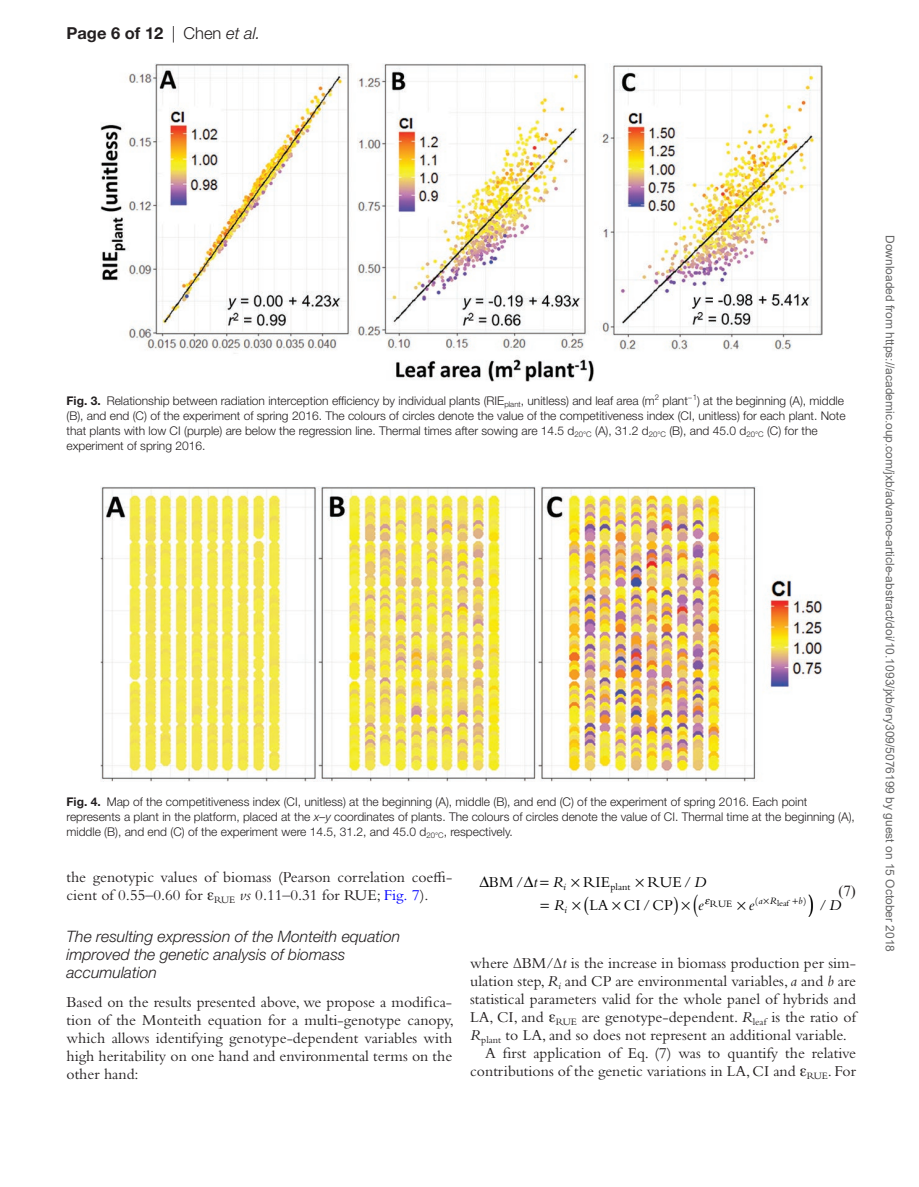
<style>
.page{position:relative;width:919px;height:1187px;background:#fff}
.page>*{position:absolute;margin:0;border:0;box-sizing:border-box;transform-origin:0 0}
.t1{font:700 16.5px "Helvetica Neue LT Std";color:#231f20}
.t2{font:15.75px/18px "Bembo Std";color:#231f20}
.t3{font:italic 300 15.75px/18px "Helvetica Neue LT Std";color:#231f20}
.t4{font:15.75px/23.1px "Bembo Std";color:#000}
.t5{font:italic 15.75px "Bembo Std";color:#000}
.t6{font:15px "Times New Roman MT Std";color:#231f20}
.t7{font:300 12px/15px "Helvetica Neue LT Std";color:#231f20}
.t8{font:12px "Arial";color:#666}
.t9{font:10.2px "Bembo Std";letter-spacing:-.005em;color:#000}
.t10{font:italic 10.2px "Bembo Std";color:#000}
.t11{font:9.15px "Bembo Std";color:#000}
.s1{font-weight:300}
.s2{font-weight:300;font-style:italic}
.s3{font-weight:700}
.s4{font-style:italic}
.s5{font-family:"Gandhari Unicode"}
.s6{color:#00f}
.s7{font-style:normal;font-size:15.75px}
.s8{font-size:15.75px}
.s9{font-style:normal}
</style>
<div class="page">
<img style="left:100px;top:63px;width:722px;height:318px">
<img style="left:100px;top:486px;width:722px;height:295px">
<h1 class="t1" style="left:66px;top:23px;width:195px">Page 6 of 12 <span class="s1">| Chen</span> <span class="s2">et al.</span></h1>
<p class="t7" style="left:66px;top:393px;width:780px"><span class="s3">Fig. 3.</span> Relationship between radiation interception efficiency by individual plants (RIE<sub>plant</sub>, unitless) and leaf area (m<sup>2</sup> plant<sup>−1</sup>) at the beginning (A), middle (B), and end (C) of the experiment of spring 2016. The colours of circles denote the value of the competitiveness index (CI, unitless) for each plant. Note that plants with low CI (purple) are below the regression line. Thermal times after sowing are 14.5 d<sub>20°C</sub> (A), 31.2 d<sub>20°C</sub> (B), and 45.0 d<sub>20°C</sub> (C) for the experiment of spring 2016.</p>
<p class="t7" style="left:66px;top:793px;width:790px"><span class="s3">Fig. 4.</span> Map of the competitiveness index (CI, unitless) at the beginning (A), middle (B), and end (C) of the experiment of spring 2016. Each point represents a plant in the platform, placed at the <span class="s4">x–y</span> coordinates of plants. The colours of circles denote the value of CI. Thermal time at the beginning (A), middle (B), and end (C) of the experiment were 14.5, 31.2, and 45.0 d<sub>20°C</sub>, respectively.</p>
<h2 class="t2" style="left:66px;top:867px;width:387px">the genotypic values of biomass (Pearson correlation coeffi&shy;cient of 0.55–0.60 for <span class="s5">ε</span><sub>RUE</sub> <span class="s4">vs</span> 0.11–0.31 for RUE; <span class="s6">Fig. 7</span>).</h2>
<h2 class="t3" style="left:66px;top:927px;width:335px">The resulting expression of the Monteith equation improved the genetic analysis of biomass accumulation</h2>
<p class="t2" style="left:66px;top:992px;width:389px;text-align:justify">Based on the results presented above, we propose a modifica&shy;tion of the Monteith equation for a multi-genotype canopy, which allows identifying genotype-dependent variables with high heritability on one hand and environmental terms on the other hand:</p>
<h2 class="t4" style="left:479px;top:870px;width:86px">∆BM /∆<span class="s4">t R</span></h2>
<h2 class="t4" style="left:583px;top:870px;width:29px">RIE</h2>
<h2 class="t4" style="left:589px;top:870px;width:118px;text-indent:58px">RUE/<span class="s4">D<br></span>LA CI CP</h2>
<p class="t9" style="left:610px;top:880px;width:21px">plant</p>
<p class="t10" style="left:563px;top:880px;width:4px">i</p>
<p class="t10" style="left:564px;top:903px;width:4px">i</p>
<p class="t10" style="left:798px;top:894px;width:44px">b <span class="s7">/</span><span class="s8">D</span></p>
<p class="t6" style="left:838px;top:881px;width:19px">(7)</p>
<h2 class="t4" style="left:643px;top:893px;width:9px">/</h2>
<p class="t10" style="left:754px;top:894px;width:24px"><span class="s9">(</span>a R</p>
<p class="t9" style="left:803px;top:894px;width:5px">)</p>
<p class="t9" style="left:710px;top:897px;width:24px">RUE</p>
<p class="t11" style="left:777px;top:897px;width:13px">leaf</p>
<h2 class="t5" style="left:553px;top:895px;width:12px">R</h2>
<h2 class="t5" style="left:698px;top:895px;width:7px">e</h2>
<h2 class="t5" style="left:748px;top:895px;width:7px">e</h2>
<h2 class="t2" style="left:470px;top:954px;width:387px">where ΔBM/Δ<span class="s4">t</span> is the increase in biomass production per sim-</h2>
<h2 class="t2" style="left:470px;top:972px;width:387px">ulation step, <span class="s4">R</span><sub>i</sub> and CP are environmental variables, <span class="s4">a</span> and <span class="s4">b</span> are</h2>
<h2 class="t2" style="left:470px;top:990px;width:387px">statistical parameters valid for the whole panel of hybrids and</h2>
<h2 class="t2" style="left:470px;top:1008px;width:387px">LA, CI, and <span class="s5">ε</span><sub>RUE</sub> are genotype-dependent. <span class="s4">R</span><sub>leaf</sub> is the ratio of</h2>
<h2 class="t2" style="left:470px;top:1026px;width:378px"><span class="s4">R</span><sub>plant</sub> to LA, and so does not represent an additional variable.</h2>
<h2 class="t2" style="left:485px;top:1044px;width:372px">A first application of Eq. (7) was to quantify the relative</h2>
<h2 class="t2" style="left:470px;top:1062px;width:387px">contributions of the genetic variations in LA, CI and <span class="s5">ε</span><sub>RUE</sub>. For</h2>
<p class="t8" style="left:894px;top:235px;width:718px;rotate:90deg">Downloaded from https://academic.oup.com/jxb/advance-article-abstract/doi/10.1093/jxb/ery309/5076199 by guest on 15 October 2018</p>
</div>
